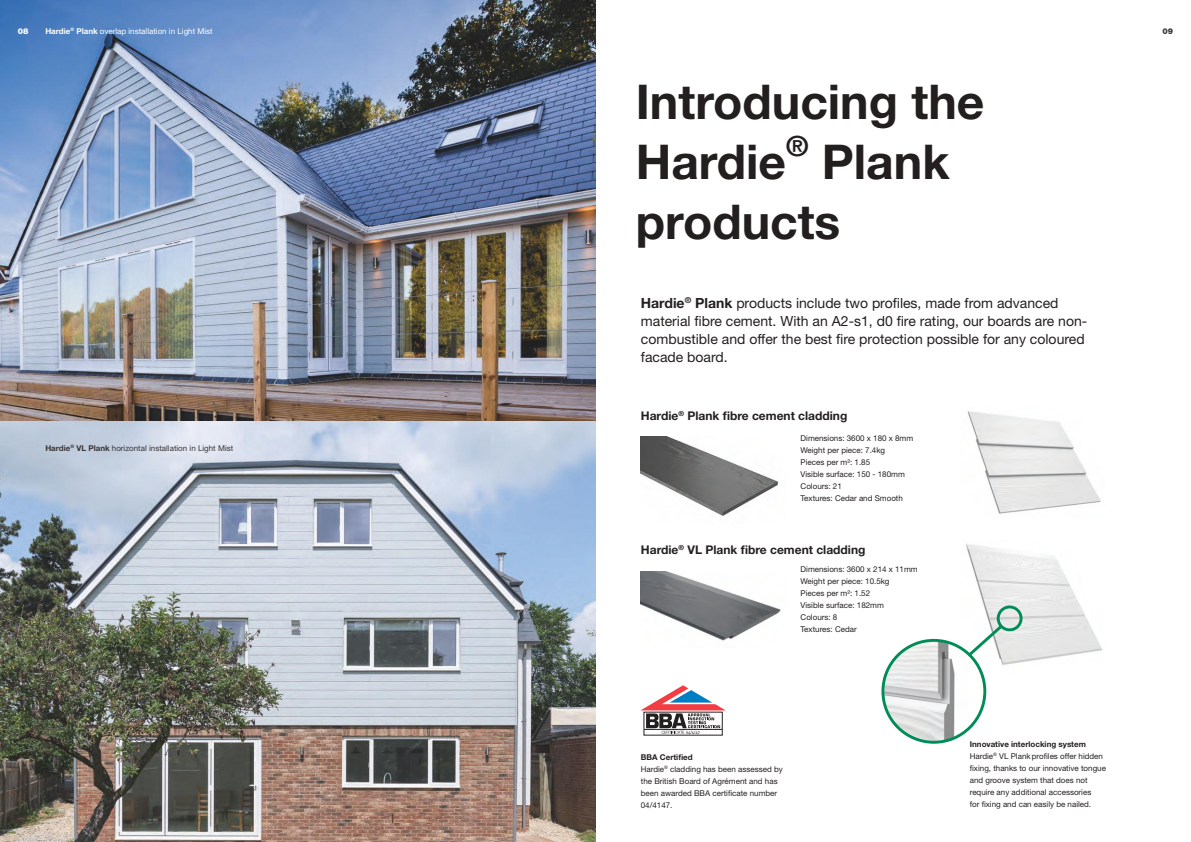
<style>
.page{position:relative;width:1191px;height:842px;background:#fff}
.page>*{position:absolute;margin:0;border:0;box-sizing:border-box;transform-origin:0 0}
.t1{font:700 48px/60px "Helvetica Neue LT Std";color:#241f1f}
.t2{font:700 28px "Helvetica Neue LT Std";color:#241f1f}
.t3{font:14px/18px "Helvetica Neue LT Std";color:#241f1f}
.t4{font:700 12px "Helvetica Neue LT Std";color:#241f1f}
.t5{font:8px/12px "Helvetica Neue LT Std";color:#241f1f}
.t6{font:8px "Helvetica Neue LT Std";color:#393535}
.t7{font:8px "Helvetica Neue LT Std";color:#fff}
.t8{font:900 8px "Helvetica Neue LT Std";color:#fff}
.t9{font:900 8px "Helvetica Neue LT Std";color:#393535}
.s1{font-weight:700}
</style>
<div class="page">
<img style="left:0;top:0;width:595px;height:842px">
<img style="left:967px;top:411px;width:134px;height:103px">
<img style="left:641px;top:571px;width:140px;height:70px">
<img style="left:641px;top:436px;width:138px;height:80px">
<img style="left:966px;top:544px;width:136px;height:133px">
<svg style="left:966px;top:603px;width:59px;height:56px"></svg>
<img style="left:884px;top:640px;width:100px;height:101px">
<div style="left:881px;top:639px;width:105px;height:105px;border:3px solid #008c57;border-radius:50%"></div>
<svg style="left:640px;top:685px;width:86px;height:49px"></svg>
<p class="t7" style="left:45px;top:26px;width:169px"><span class="s1">Hardie</span><sup>®</sup> <span class="s1">Plank</span> overlap installation in Light Mist</p>
<p class="t8" style="left:18px;top:26px;width:12px">08</p>
<p class="t9" style="left:1162px;top:26px;width:12px">09</p>
<h1 class="t1" style="left:636px;top:70px;width:350px">Introducing the<br>Hardie</h1>
<h2 class="t2" style="left:786px;top:128px;width:24px">®</h2>
<h1 class="t1" style="left:636px;top:130px;width:315px;text-indent:186px">Plank products</h1>
<h3 class="t3" style="left:641px;top:293px;width:448px"><span class="s1">Hardie</span><sup>®</sup> <span class="s1">Plank</span> products include two profiles, made from advanced material fibre cement. With an A2-s1, d0 fire rating, our boards are non&shy;combustible and offer the best fire protection possible for any coloured facade board.</h3>
<p class="t6" style="left:45px;top:443px;width:189px"><span class="s1">Hardie</span><sup>®</sup> <span class="s1">VL Plank</span> horizontal installation in Light Mist</p>
<h3 class="t4" style="left:641px;top:408px;width:208px">Hardie<sup>®</sup> Plank fibre cement cladding</h3>
<p class="t5" style="left:800px;top:432px;width:114px">Dimensions: 3600 x 180 x 8mm<br>Weight per piece: 7.4kg<br>Pieces per m²: 1.85<br>Visible surface: 150 - 180mm<br>Colours: 21<br>Textures: Cedar and Smooth</p>
<h3 class="t4" style="left:641px;top:542px;width:226px">Hardie<sup>®</sup> VL Plank fibre cement cladding</h3>
<p class="t5" style="left:800px;top:563px;width:119px">Dimensions: 3600 x 214 x 11mm<br>Weight per piece: 10.5kg<br>Pieces per m²: 1.52<br>Visible surface: 182mm<br>Colours: 8<br>Textures: Cedar</p>
<p class="t5" style="left:641px;top:751px;width:143px"><span class="s1">BBA Certified<br></span>Hardie<sup>®</sup> cladding has been assessed by the British Board of Agrément and has been awarded BBA certificate number<br>04/4147.</p>
<p class="t5" style="left:969px;top:738px;width:138px"><span class="s1">Innovative interlocking system </span>Hardie<sup>®</sup> VL Plank profiles offer hidden fixing, thanks to our innovative tongue and groove system that does not require any additional accessories<br>for fixing and can easily be nailed.</p>
</div>
